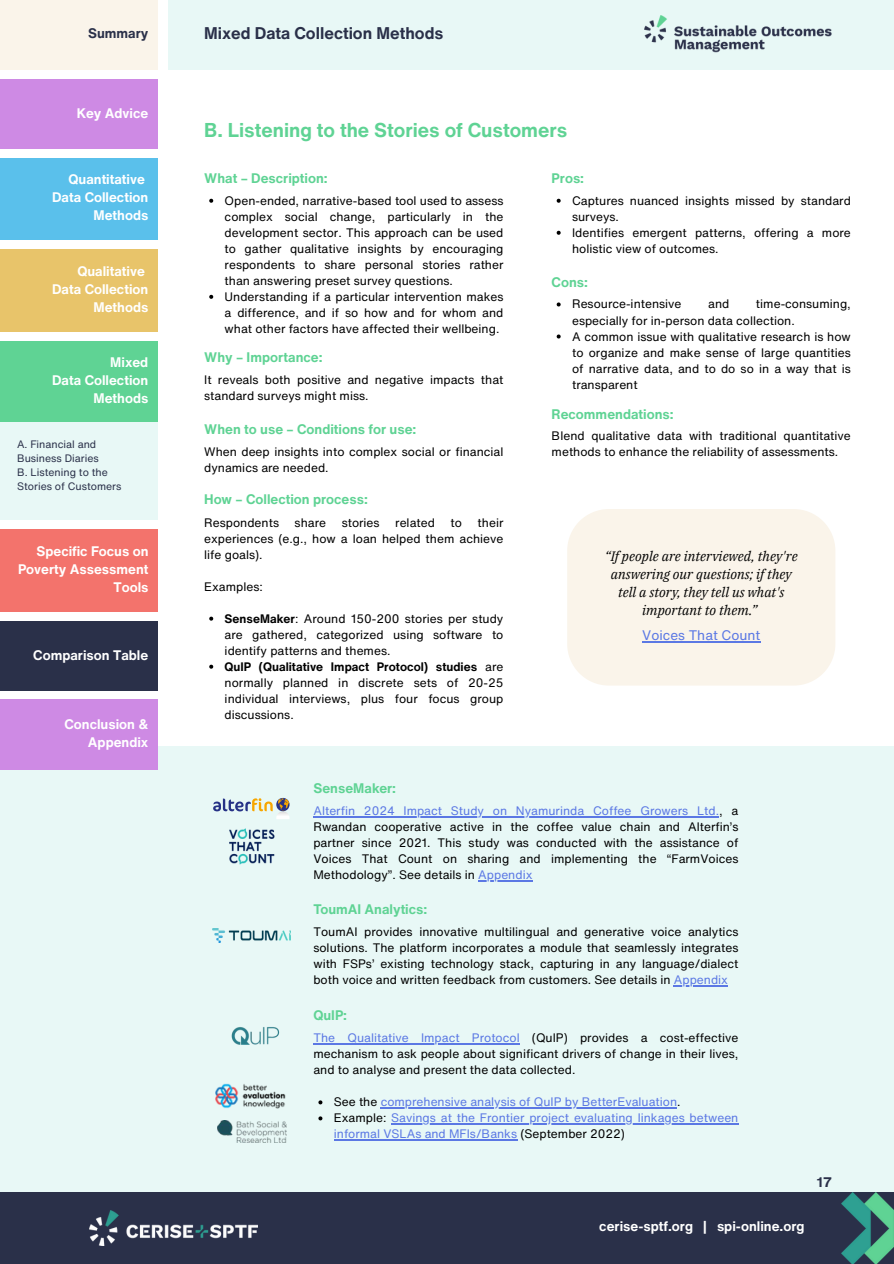
<style>
.page{position:relative;width:894px;height:1264px;background:#fff}
.page>*{position:absolute;margin:0;border:0;box-sizing:border-box;transform-origin:0 0}
.t1{font:700 19.5px "Helvetica Now Text";color:#5fd394}
.t2{font:700 16.5px "Helvetica Now Text";color:#2a3049}
.t3{font:700 13.5px/18px "Helvetica Now Text";color:#fff;text-align:right}
.t4{font:700 13.5px "Helvetica Now Text";color:#5fd394}
.t5{font:italic 13.5px/18px "IBM Plex Serif";color:#000;text-align:center}
.t6{font:13.5px "Helvetica Now Text";color:#5b78e4}
.t7{font:700 13.5px "Helvetica Now Text";color:#2a3049}
.t8{font:12px/16px "Helvetica Now Text";color:#000;text-align:justify}
.t9{font:12px "Helvetica Now Text";color:#5b78e4}
.t10{font:10.5px/14px "Helvetica Now Text";color:#2a3049}
.s1{font-weight:700}
.s2{color:#5b78e4}
.s3{color:#000}
</style>
<div class="page">
<div style="left:0;top:746px;width:893px;height:517px;background:#e8f8f6"></div>
<div style="left:0;top:1192px;width:893px;height:71px;background:#2a3049"></div>
<img style="left:89px;top:1210px;width:168px;height:35px">
<img style="left:841px;top:1192px;width:52px;height:71px">
<div style="left:0;top:250px;width:157px;height:81px;background:#e8c46a"></div>
<div style="left:0;top:341px;width:157px;height:81px;background:#5fd394"></div>
<div style="left:168px;top:0;width:725px;height:69px;background:#e8f8f6"></div>
<img style="left:644px;top:15px;width:187px;height:38px">
<div style="left:0;top:158px;width:157px;height:81px;background:#5ac0eb"></div>
<div style="left:0;top:79px;width:157px;height:70px;background:#ce8ae4"></div>
<div style="left:0;top:0;width:157px;height:69px;background:#faf4ea"></div>
<img style="left:217px;top:1120px;width:69px;height:22px">
<img style="left:215px;top:1083px;width:71px;height:25px">
<svg style="left:213px;top:797px;width:76px;height:22px"></svg>
<img style="left:231px;top:1027px;width:49px;height:18px">
<img style="left:229px;top:828px;width:46px;height:37px">
<div style="left:567px;top:509px;width:268px;height:176px;background:#faf4ea"></div>
<img style="left:212px;top:928px;width:78px;height:14px">
<svg style="left:209px;top:199px;width:4px;height:4px"></svg>
<svg style="left:209px;top:295px;width:4px;height:4px"></svg>
<svg style="left:556px;top:199px;width:4px;height:4px"></svg>
<svg style="left:556px;top:231px;width:4px;height:4px"></svg>
<svg style="left:556px;top:302px;width:4px;height:4px"></svg>
<svg style="left:556px;top:334px;width:4px;height:4px"></svg>
<svg style="left:209px;top:616px;width:4px;height:4px"></svg>
<svg style="left:209px;top:664px;width:4px;height:4px"></svg>
<hr style="left:642px;top:641px;width:118px;height:1px;background:#5b78e4">
<hr style="left:313px;top:816px;width:406px;height:1px;background:#5b78e4">
<hr style="left:478px;top:880px;width:54px;height:1px;background:#5b78e4">
<hr style="left:313px;top:1043px;width:206px;height:1px;background:#5b78e4">
<svg style="left:318px;top:1100px;width:4px;height:4px"></svg>
<hr style="left:380px;top:1107px;width:297px;height:1px;background:#5b78e4">
<svg style="left:318px;top:1116px;width:4px;height:4px"></svg>
<hr style="left:391px;top:1123px;width:347px;height:1px;background:#5b78e4">
<hr style="left:334px;top:1139px;width:183px;height:1px;background:#5b78e4">
<hr style="left:673px;top:985px;width:54px;height:1px;background:#5b78e4">
<div style="left:0;top:423px;width:157px;height:97px;background:#e8f8f6"></div>
<div style="left:0;top:530px;width:157px;height:81px;background:#f3736c"></div>
<div style="left:0;top:621px;width:157px;height:69px;background:#2a3049"></div>
<div style="left:0;top:700px;width:157px;height:69px;background:#ce8ae4"></div>
<h3 class="t7" style="left:88px;top:23px;width:62px">Summary</h3>
<h1 class="t3" style="left:77px;top:103px;width:73px">Key Advice</h1>
<h3 class="t3" style="left:52px;top:170px;width:98px">Quantitative<br>Data Collection<br>Methods</h3>
<h2 class="t3" style="left:52px;top:262px;width:98px">Qualitative<br>Data Collection<br>Methods</h2>
<p class="t3" style="left:52px;top:353px;width:98px">Mixed<br>Data Collection<br>Methods</p>
<p class="t10" style="left:17px;top:437px;width:83px">A. Financial and<br>Business Diaries</p>
<p class="t10" style="left:17px;top:465px;width:106px">B. Listening to the<br>Stories of Customers</p>
<p class="t3" style="left:18px;top:542px;width:132px">Specific Focus on<br>Poverty Assessment<br>Tools</p>
<h3 class="t3" style="left:33px;top:645px;width:116px">Comparison Table</h3>
<h5 class="t3" style="left:64px;top:715px;width:85px">Conclusion &amp;<br>Appendix</h5>
<h3 class="t2" style="left:204px;top:21px;width:240px">Mixed Data Collection Methods</h3>
<p class="t1" style="left:204px;top:115px;width:364px">B. Listening to the Stories of Customers</p>
<h3 class="t4" style="left:204px;top:168px;width:125px">What – Description:</h3>
<h3 class="t4" style="left:551px;top:168px;width:34px">Pros:</h3>
<p class="t8" style="left:224px;top:192px;width:280px">Open-ended, narrative-based tool used to assess complex social change, particularly in the development sector. This approach can be used to gather qualitative insights by encouraging respondents to share personal stories rather than answering preset survey questions.</p>
<p class="t8" style="left:224px;top:288px;width:280px">Understanding if a particular intervention makes a difference, and if so how and for whom and what other factors have affected their wellbeing.</p>
<h5 class="t4" style="left:204px;top:347px;width:120px">Why – Importance:</h5>
<h3 class="t8" style="left:204px;top:371px;width:300px">It reveals both positive and negative impacts that standard surveys might miss.</h3>
<h3 class="t4" style="left:204px;top:419px;width:214px">When to use – Conditions for use:</h3>
<p class="t8" style="left:204px;top:443px;width:300px">When deep insights into complex social or financial dynamics are needed.</p>
<h4 class="t4" style="left:204px;top:489px;width:165px">How – Collection process:</h4>
<h3 class="t8" style="left:204px;top:514px;width:300px;text-indent:273px">their experiences (e.g., how a loan helped them achieve life goals).</h3>
<h5 class="t8" style="left:204px;top:578px;width:60px">Examples:</h5>
<h5 class="t8" style="left:224px;top:610px;width:280px"><span class="s1">SenseMaker</span>: Around 150-200 stories per study are gathered, categorized using software to identify patterns and themes.</h5>
<h3 class="t8" style="left:224px;top:658px;width:280px"><span class="s1">QuIP (Qualitative Impact Protocol) studies</span> are normally planned in discrete sets of 20-25 individual interviews, plus four focus group discussions.</h3>
<h3 class="t8" style="left:204px;top:514px;width:76px">Respondents</h3>
<h3 class="t8" style="left:294px;top:514px;width:33px">share</h3>
<h3 class="t8" style="left:341px;top:514px;width:39px">stories</h3>
<h3 class="t8" style="left:395px;top:514px;width:41px">related</h3>
<h3 class="t8" style="left:450px;top:514px;width:13px">to</h3>
<p class="t8" style="left:572px;top:192px;width:280px">Captures nuanced insights missed by standard surveys.</p>
<p class="t8" style="left:572px;top:224px;width:280px">Identifies emergent patterns, offering a more holistic view of outcomes.</p>
<p class="t4" style="left:551px;top:272px;width:38px">Cons:</p>
<h3 class="t8" style="left:572px;top:296px;width:280px;text-indent:184px">time-consuming, especially for in-person data collection.</h3>
<p class="t8" style="left:572px;top:328px;width:280px">A common issue with qualitative research is how to organize and make sense of large quantities of narrative data, and to do so in a way that is transparent</p>
<h3 class="t8" style="left:572px;top:296px;width:111px">Resource-intensive</h3>
<h3 class="t8" style="left:708px;top:296px;width:23px">and</h3>
<h5 class="t4" style="left:551px;top:404px;width:123px">Recommendations:</h5>
<h4 class="t8" style="left:551px;top:427px;width:300px">Blend qualitative data with traditional quantitative methods to enhance the reliability of assessments.</h4>
<h5 class="t5" style="left:604px;top:547px;width:194px">“If people are interviewed, they're answering our questions; if they tell a story, they tell us what's important to them.”</h5>
<p class="t6" style="left:642px;top:625px;width:120px">Voices That Count</p>
<p class="t4" style="left:313px;top:778px;width:84px">SenseMaker:</p>
<h3 class="t8" style="left:313px;top:802px;width:426px"><span class="s2">Alterfin 2024 Impact Study on Nyamurinda Coffee Growers Ltd.</span>, a Rwandan cooperative active in the coffee value chain and Alterfin’s partner since 2021. This study was conducted with the assistance of Voices That Count on sharing and implementing the “FarmVoices Methodology”. See details in <span class="s2">Appendix</span></h3>
<p class="t4" style="left:313px;top:899px;width:115px">ToumAI Analytics:</p>
<h3 class="t8" style="left:313px;top:923px;width:426px">ToumAI provides innovative multilingual and generative voice analytics solutions. The platform incorporates a module that seamlessly integrates with FSPs’ existing technology stack, capturing in any language/dialect both voice and written feedback from customers. See details in <span class="s2">Appendix</span></h3>
<h3 class="t4" style="left:313px;top:1005px;width:35px">QuIP:</h3>
<p class="t8" style="left:313px;top:1029px;width:426px"><span class="s2">The Qualitative Impact Protocol</span> (QuIP) provides a cost-effective mechanism to ask people about significant drivers of change in their lives, and to analyse and present the data collected.</p>
<p class="t9" style="left:334px;top:1093px;width:348px"><span class="s3">See the</span> comprehensive analysis of QuIP by BetterEvaluation<span class="s3">.</span></p>
<h3 class="t9" style="left:334px;top:1109px;width:406px"><span class="s3">Example:</span> Savings at the Frontier project evaluating linkages between</h3>
<h5 class="t9" style="left:334px;top:1125px;width:292px">informal VSLAs and MFIs/Banks <span class="s3">(September 2022)</span></h5>
<h3 class="t7" style="left:816px;top:1171px;width:17px">17</h3>
<h3 class="t3" style="left:599px;top:1216px;width:207px">cerise-sptf.org | spi-online.org</h3>
</div>
